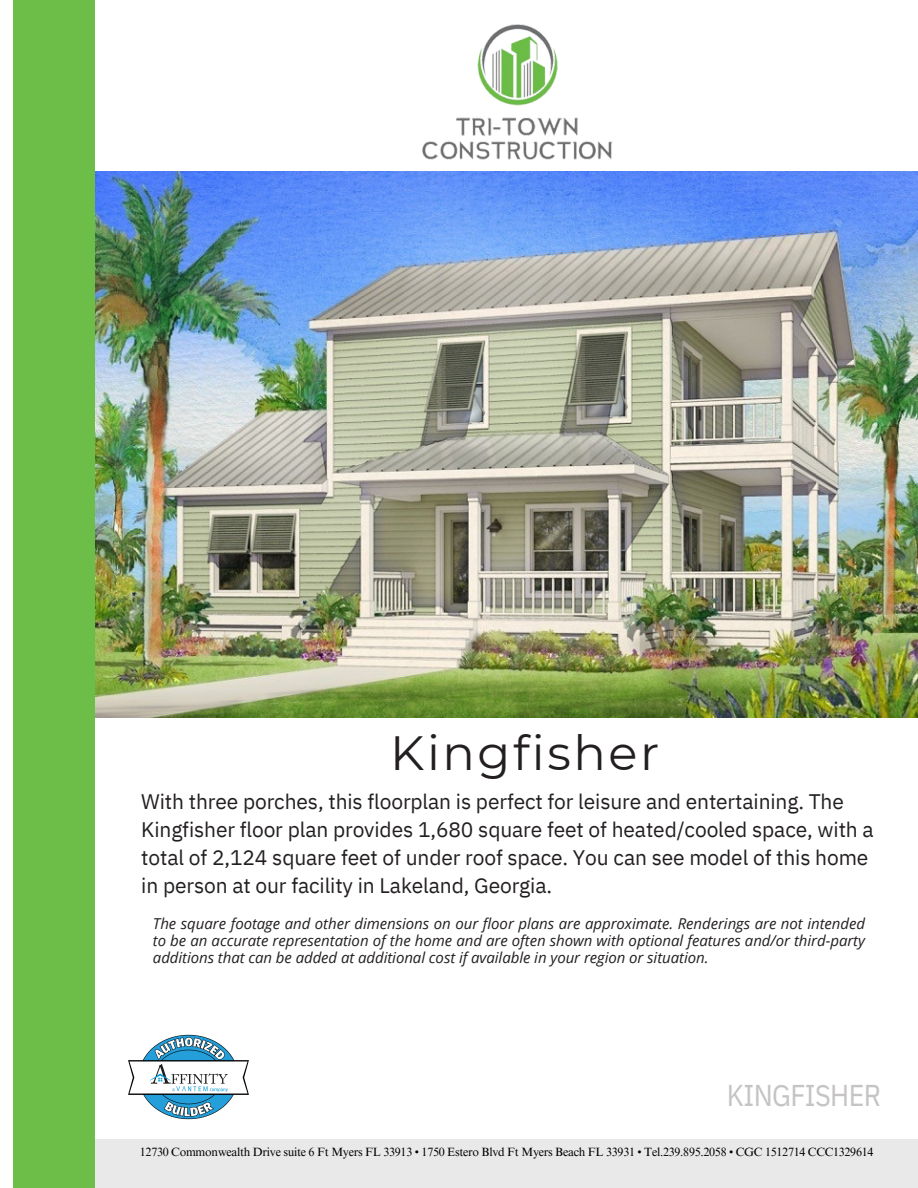
<style>
.page{position:relative;width:918px;height:1188px;background:#fff}
.page>*{position:absolute;margin:0;border:0;box-sizing:border-box;transform-origin:0 0}
.t1{font:48px "Montserrat";letter-spacing:.055em;color:#231f20}
.t2{font:30px "IBM Plex Sans Cond";letter-spacing:-.02em;color:#c6c3c3}
.t3{font:21px/28.2px "IBM Plex Sans";letter-spacing:-.005em;color:#231f20}
.t4{font:italic 15px/16.8px "Open Sans";letter-spacing:-.005em;color:#231f20;text-align:justify}
.t5{font:12px "Times NRMT Pro";letter-spacing:-.02em;color:#000}
</style>
<div class="page">
<img style="left:95px;top:172px;width:823px;height:545px">
<img style="left:422px;top:24px;width:190px;height:136px">
<img style="left:128px;top:1034px;width:121px;height:86px">
<div style="left:14px;top:0;width:81px;height:1188px;background:#6dbe48"></div>
<div style="left:95px;top:1139px;width:823px;height:49px;background:#e9e9e9"></div>
<p class="t1" style="left:390px;top:724px;width:271px">Kingfisher</p>
<p class="t3" style="left:141px;top:787px;width:734px">With three porches, this floorplan is perfect for leisure and entertaining. The Kingfisher floor plan provides 1,680 square feet of heated/cooled space, with a total of 2,124 square feet of under roof space. You can see model of this home in person at our facility in Lakeland, Georgia.</p>
<p class="t4" style="left:153px;top:915px;width:714px">The square footage and other dimensions on our floor plans are approximate. Renderings are not intended to be an accurate representation of the home and are often shown with optional features and/or third-party additions that can be added at additional cost if available in your region or situation.</p>
<p class="t2" style="left:727px;top:1075px;width:156px">KINGFISHER</p>
<p class="t5" style="left:140px;top:1148px;width:735px">12730 Commonwealth Drive suite 6 Ft Myers FL 33913 • 1750 Estero Blvd Ft Myers Beach FL 33931 • Tel.239.895.2058 • CGC 1512714 CCC1329614</p>
</div>
